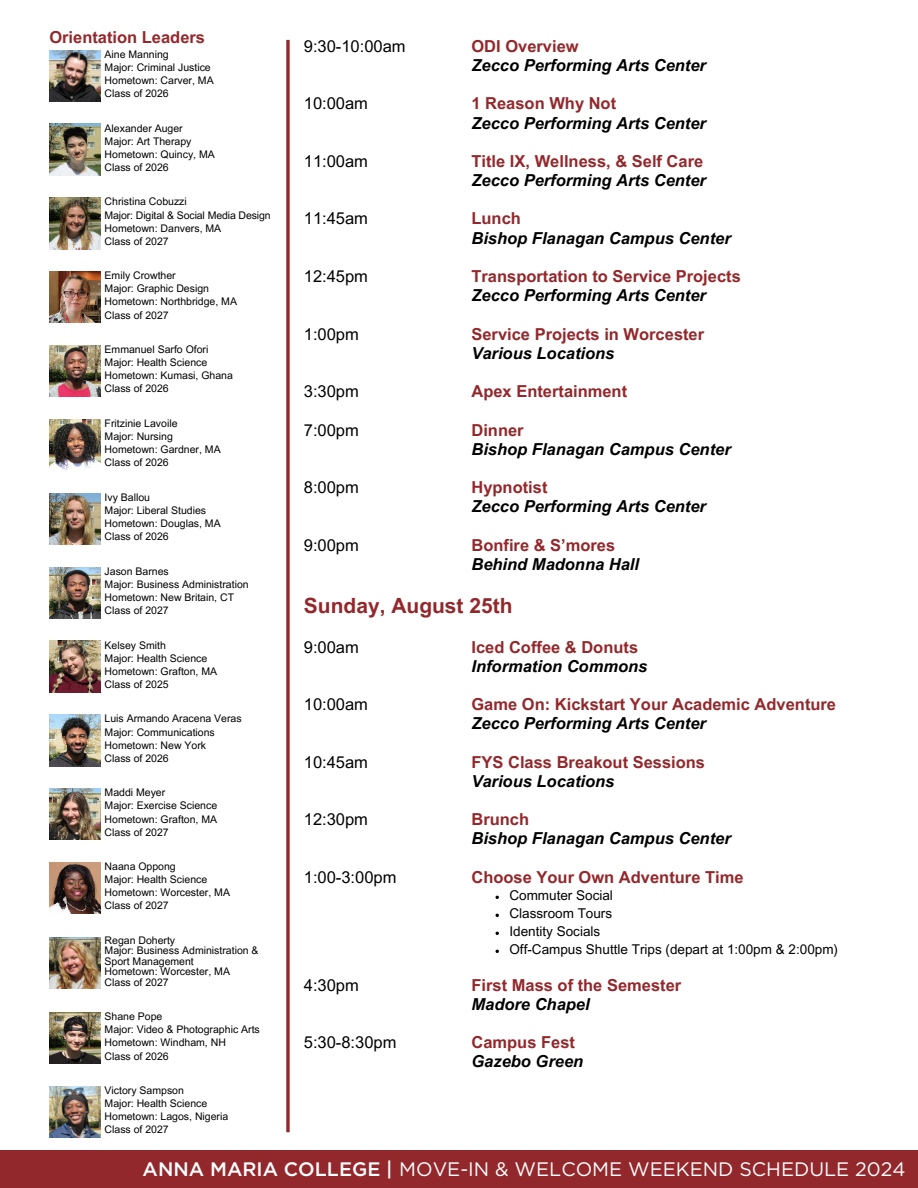
<style>
.page{position:relative;width:918px;height:1188px;background:#fff}
.page>*{position:absolute;margin:0;border:0;box-sizing:border-box;transform-origin:0 0}
.t1{font:700 21px "Arial MT Pro";color:#93282c}
.t2{font:19.5px "Gotham";color:#fff}
.t3{font:700 16.5px "Arial MT Pro";color:#93282c}
.t4{font:italic 700 16.5px "Arial MT Pro";color:#000}
.t5{font:16.5px "Arial MT Pro";color:#000}
.t6{font:13.5px/18px "Arial MT Pro";color:#000}
.t7{font:10.5px/13.2px "Arial MT Pro";color:#000}
.s1{font-weight:500}
</style>
<div class="page">
<div style="left:0;top:1150px;width:918px;height:38px;background:#93282c"></div>
<svg style="left:286px;top:40px;width:4px;height:1092px;background:#a3494c"></svg>
<img style="left:49px;top:50px;width:52px;height:52px">
<img style="left:49px;top:198px;width:52px;height:51px">
<img style="left:49px;top:345px;width:52px;height:52px">
<img style="left:49px;top:419px;width:52px;height:52px">
<img style="left:49px;top:493px;width:52px;height:52px">
<img style="left:49px;top:567px;width:52px;height:52px">
<img style="left:49px;top:641px;width:52px;height:51px">
<img style="left:49px;top:715px;width:52px;height:51px">
<img style="left:49px;top:789px;width:52px;height:51px">
<img style="left:49px;top:124px;width:52px;height:51px">
<img style="left:49px;top:1012px;width:52px;height:52px">
<img style="left:49px;top:271px;width:52px;height:52px">
<img style="left:49px;top:937px;width:52px;height:52px">
<img style="left:49px;top:1086px;width:52px;height:52px">
<img style="left:49px;top:862px;width:52px;height:52px">
<h3 class="t3" style="left:49px;top:27px;width:157px">Orientation Leaders</h3>
<p class="t7" style="left:105px;top:48px;width:111px">Aine Manning<br>Major: Criminal Justice<br>Hometown: Carver, MA<br>Class of 2026</p>
<p class="t7" style="left:105px;top:122px;width:112px">Alexander Auger<br>Major: Art Therapy<br>Hometown: Quincy, MA<br>Class of 2026</p>
<p class="t7" style="left:105px;top:196px;width:168px">Christina Cobuzzi<br>Major: Digital &amp; Social Media Design<br>Hometown: Danvers, MA<br>Class of 2027</p>
<p class="t7" style="left:105px;top:269px;width:134px">Emily Crowther<br>Major: Graphic Design<br>Hometown: Northbridge, MA<br>Class of 2027</p>
<p class="t7" style="left:105px;top:343px;width:130px">Emmanuel Sarfo Ofori<br>Major: Health Science<br>Hometown: Kumasi, Ghana<br>Class of 2026</p>
<p class="t7" style="left:105px;top:417px;width:118px">Fritzinie Lavoile<br>Major: Nursing<br>Hometown: Gardner, MA<br>Class of 2026</p>
<p class="t7" style="left:105px;top:491px;width:118px">Ivy Ballou<br>Major: Liberal Studies<br>Hometown: Douglas, MA<br>Class of 2026</p>
<p class="t7" style="left:105px;top:565px;width:146px">Jason Barnes<br>Major: Business Administration<br>Hometown: New Britain, CT<br>Class of 2027</p>
<p class="t7" style="left:105px;top:639px;width:114px">Kelsey Smith<br>Major: Health Science<br>Hometown: Grafton, MA<br>Class of 2025</p>
<p class="t7" style="left:105px;top:713px;width:139px">Luis Armando Aracena Veras<br>Major: Communications<br>Hometown: New York<br>Class of 2026</p>
<p class="t7" style="left:105px;top:786px;width:114px">Maddi Meyer<br>Major: Exercise Science<br>Hometown: Grafton, MA<br>Class of 2027</p>
<p class="t7" style="left:105px;top:860px;width:127px">Naana Oppong<br>Major: Health Science<br>Hometown: Worcester, MA<br>Class of 2027</p>
<p class="t7" style="left:105px;top:935px;width:156px;line-height:10.5px">Regan Doherty<br>Major: Business Administration &amp;<br>Sport Management<br>Hometown: Worcester, MA<br>Class of 2027</p>
<p class="t7" style="left:105px;top:1010px;width:157px">Shane Pope<br>Major: Video &amp; Photographic Arts<br>Hometown: Windham, NH<br>Class of 2026</p>
<h3 class="t5" style="left:304px;top:37px;width:103px">9:30-10:00am</h3>
<h3 class="t3" style="left:471px;top:36px;width:109px">ODI Overview</h3>
<h3 class="t4" style="left:471px;top:55px;width:236px">Zecco Performing Arts Center</h3>
<h3 class="t5" style="left:304px;top:94px;width:66px">10:00am</h3>
<h3 class="t3" style="left:471px;top:94px;width:146px">1 Reason Why Not</h3>
<h3 class="t4" style="left:471px;top:113px;width:236px">Zecco Performing Arts Center</h3>
<h3 class="t5" style="left:304px;top:152px;width:66px">11:00am</h3>
<h3 class="t3" style="left:471px;top:151px;width:233px">Title IX, Wellness, &amp; Self Care</h3>
<h3 class="t4" style="left:471px;top:171px;width:236px">Zecco Performing Arts Center</h3>
<h3 class="t5" style="left:304px;top:209px;width:66px">11:45am</h3>
<h3 class="t3" style="left:471px;top:209px;width:51px">Lunch</h3>
<h3 class="t4" style="left:471px;top:228px;width:261px">Bishop Flanagan Campus Center</h3>
<h3 class="t5" style="left:304px;top:267px;width:66px">12:45pm</h3>
<h3 class="t3" style="left:471px;top:267px;width:271px">Transportation to Service Projects</h3>
<h3 class="t4" style="left:471px;top:286px;width:236px">Zecco Performing Arts Center</h3>
<h3 class="t5" style="left:304px;top:324px;width:56px">1:00pm</h3>
<h3 class="t3" style="left:471px;top:324px;width:234px">Service Projects in Worcester</h3>
<h3 class="t4" style="left:471px;top:343px;width:144px">Various Locations</h3>
<h3 class="t5" style="left:304px;top:382px;width:56px">3:30pm</h3>
<h3 class="t3" style="left:471px;top:382px;width:157px">Apex Entertainment</h3>
<h3 class="t5" style="left:304px;top:420px;width:56px">7:00pm</h3>
<h3 class="t3" style="left:471px;top:420px;width:54px">Dinner</h3>
<h3 class="t4" style="left:471px;top:439px;width:261px">Bishop Flanagan Campus Center</h3>
<h3 class="t5" style="left:304px;top:478px;width:56px">8:00pm</h3>
<h3 class="t3" style="left:471px;top:478px;width:78px">Hypnotist</h3>
<h3 class="t4" style="left:471px;top:497px;width:236px">Zecco Performing Arts Center</h3>
<h3 class="t5" style="left:304px;top:536px;width:56px">9:00pm</h3>
<h3 class="t3" style="left:471px;top:535px;width:145px">Bonfire &amp; S’mores</h3>
<h3 class="t4" style="left:471px;top:555px;width:169px">Behind Madonna Hall</h3>
<h1 class="t1" style="left:304px;top:593px;width:210px">Sunday, August 25th</h1>
<h3 class="t5" style="left:304px;top:637px;width:56px">9:00am</h3>
<h3 class="t3" style="left:471px;top:637px;width:168px">Iced Coffee &amp; Donuts</h3>
<h3 class="t4" style="left:471px;top:656px;width:177px">Information Commons</h3>
<h3 class="t5" style="left:304px;top:695px;width:66px">10:00am</h3>
<h3 class="t3" style="left:471px;top:695px;width:366px">Game On: Kickstart Your Academic Adventure</h3>
<h3 class="t4" style="left:471px;top:714px;width:236px">Zecco Performing Arts Center</h3>
<h3 class="t3" style="left:471px;top:752px;width:235px">FYS Class Breakout Sessions</h3>
<h3 class="t4" style="left:471px;top:771px;width:144px">Various Locations</h3>
<h3 class="t5" style="left:304px;top:753px;width:66px">10:45am</h3>
<h3 class="t5" style="left:304px;top:810px;width:66px">12:30pm</h3>
<h3 class="t3" style="left:471px;top:810px;width:59px">Brunch</h3>
<h3 class="t4" style="left:471px;top:829px;width:261px">Bishop Flanagan Campus Center</h3>
<h3 class="t5" style="left:304px;top:868px;width:94px">1:00-3:00pm</h3>
<h3 class="t3" style="left:471px;top:867px;width:274px">Choose Your Own Adventure Time</h3>
<p class="t6" style="left:509px;top:887px;width:330px">Commuter Social<br>Classroom Tours<br>Identity Socials<br>Off-Campus Shuttle Trips (depart at 1:00pm &amp; 2:00pm)</p>
<h3 class="t5" style="left:304px;top:975px;width:56px">4:30pm</h3>
<h3 class="t3" style="left:471px;top:975px;width:211px">First Mass of the Semester</h3>
<h3 class="t4" style="left:471px;top:994px;width:120px">Madore Chapel</h3>
<h3 class="t5" style="left:304px;top:1033px;width:94px">5:30-8:30pm</h3>
<h3 class="t3" style="left:471px;top:1033px;width:105px">Campus Fest</h3>
<h3 class="t4" style="left:471px;top:1052px;width:113px">Gazebo Green</h3>
<p class="t7" style="left:105px;top:1084px;width:125px">Victory Sampson<br>Major: Health Science<br>Hometown: Lagos, Nigeria<br>Class of 2027</p>
<h2 class="t2" style="left:143px;top:1158px;width:764px"><span class="s1">ANNA MARIA COLLEGE |</span> MOVE-IN &amp; WELCOME WEEKEND SCHEDULE 2024</h2>
</div>
